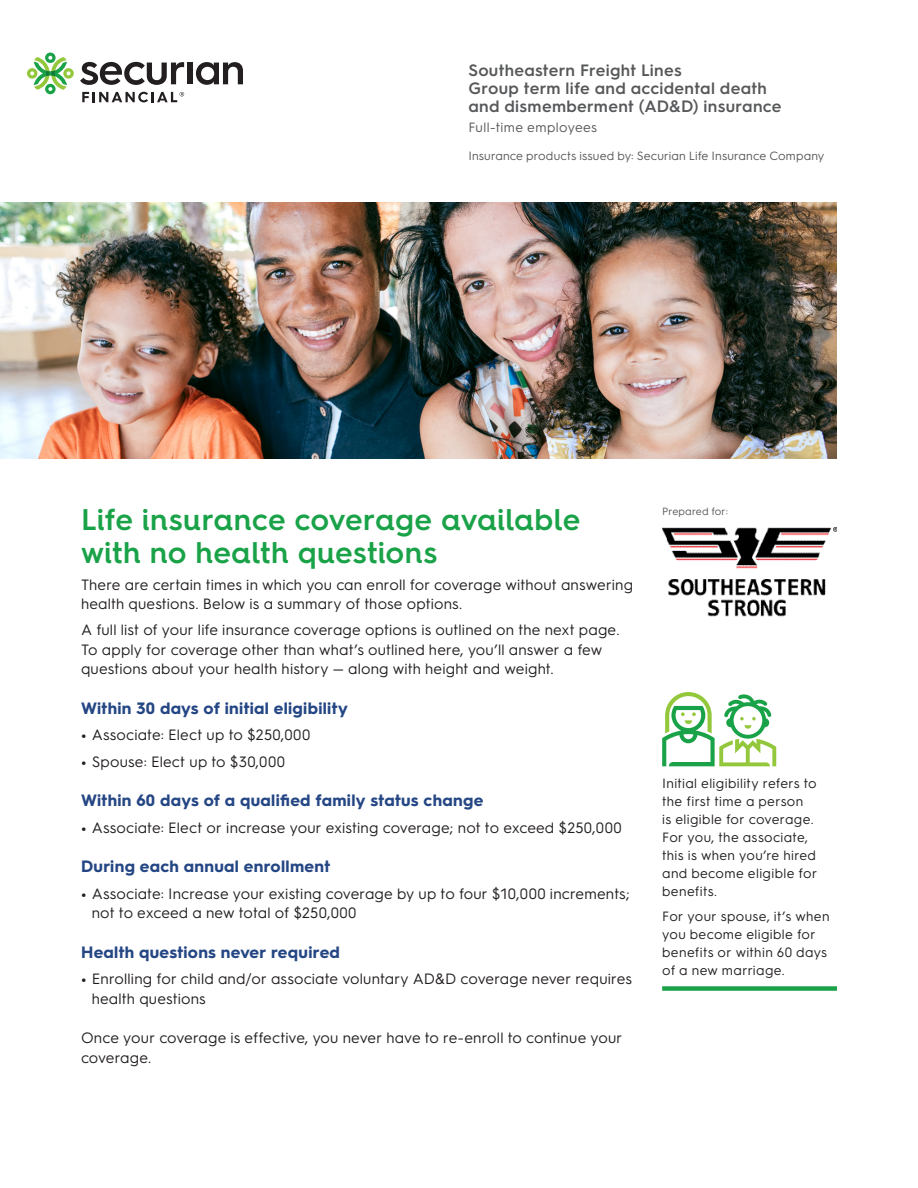
<style>
.page{position:relative;width:918px;height:1188px;background:#fff}
.page>*{position:absolute;margin:0;border:0;box-sizing:border-box;transform-origin:0 0}
.H4_-_SemiBold_20_22_SLATE{font:600 30px/33px "Hurme Geometric Sans 4";letter-spacing:.005em;color:#1aa248}
.SH1__-_Bold_11_13_WATER{font:700 16.5px "Hurme Geometric Sans 3";letter-spacing:.02em;color:#244684}
.P1_-_SemiBold_11_12_SLATE{font:600 16.5px/18px "Hurme Geometric Sans 3";letter-spacing:.02em;color:#57585a}
.B1__-_Reg_10_13_BLK{font:15px/19.5px "Hurme Geometric Sans 3";letter-spacing:.01em;color:#231f20}
.CB1__-_Reg_9_12_BLK{font:13.5px/18px "Hurme Geometric Sans 3";letter-spacing:.03em;color:#231f20}
.P2_-_Regular_9_10_SLATE{font:13.5px "Hurme Geometric Sans 3";letter-spacing:.03em;color:#57585a}
.P3_-_Reg_8_10_SLATE{font:12px "Hurme Geometric Sans 3";letter-spacing:.01em;color:#57585a}
.t1{font:10.5px "Hurme Geometric Sans 3";letter-spacing:.015em;color:#57585a}
.s1{font-weight:700}
</style>
<div class="page">
<svg style="left:27px;top:53px;width:47px;height:41px"></svg>
<svg style="left:80px;top:62px;width:104px;height:23px"></svg>
<div style="left:188px;top:63px;width:5px;height:21px;background:#231f20"></div>
<svg style="left:196px;top:62px;width:47px;height:23px"></svg>
<svg style="left:82px;top:92px;width:102px;height:10px"></svg>
<img style="left:0;top:202px;width:837px;height:257px">
<div style="left:662px;top:986px;width:175px;height:5px;background:#1aa248"></div>
<svg style="left:662px;top:692px;width:114px;height:74px"></svg>
<img style="left:662px;top:528px;width:175px;height:89px">
<p class="P1_-_SemiBold_11_12_SLATE" style="left:468px;top:60px;width:315px">Southeastern Freight Lines<br>Group term life and accidental death and dismemberment (AD&amp;D) insurance</p>
<p class="P2_-_Regular_9_10_SLATE" style="left:468px;top:118px;width:130px">Full-time employees</p>
<p class="P3_-_Reg_8_10_SLATE" style="left:468px;top:148px;width:358px">Insurance products issued by: Securian Life Insurance Company</p>
<p class="H4_-_SemiBold_20_22_SLATE" style="left:81px;top:503px;width:501px">Life insurance coverage available with no health questions</p>
<p class="B1__-_Reg_10_13_BLK" style="left:81px;top:574px;width:554px">There are certain times in which you can enroll for coverage without answering health questions. Below is a summary of those options.</p>
<p class="B1__-_Reg_10_13_BLK" style="left:81px;top:619px;width:540px">A full list of your life insurance coverage options is outlined on the next page.<br>To apply for coverage other than what’s outlined here, you’ll answer a few questions about your health history — along with height and weight.</p>
<p class="SH1__-_Bold_11_13_WATER" style="left:81px;top:697px;width:268px">Within 30 days of initial eligibility</p>
<p class="B1__-_Reg_10_13_BLK" style="left:81px;top:724px;width:231px"><span class="s1">•</span> Associate: Elect up to $250,000</p>
<p class="B1__-_Reg_10_13_BLK" style="left:81px;top:751px;width:206px"><span class="s1">•</span> Spouse: Elect up to $30,000</p>
<p class="SH1__-_Bold_11_13_WATER" style="left:81px;top:789px;width:404px">Within 60 days of a qualified family status change</p>
<p class="B1__-_Reg_10_13_BLK" style="left:81px;top:817px;width:542px"><span class="s1">•</span> Associate: Elect or increase your existing coverage; not to exceed $250,000</p>
<p class="SH1__-_Bold_11_13_WATER" style="left:81px;top:855px;width:251px">During each annual enrollment</p>
<p class="B1__-_Reg_10_13_BLK" style="left:92px;top:883px;width:540px;text-indent:-11px"><span class="s1">•</span> Associate: Increase your existing coverage by up to four $10,000 increments; not to exceed a new total of $250,000</p>
<p class="SH1__-_Bold_11_13_WATER" style="left:81px;top:941px;width:260px">Health questions never required</p>
<p class="B1__-_Reg_10_13_BLK" style="left:92px;top:968px;width:542px;text-indent:-11px"><span class="s1">•</span> Enrolling for child and/or associate voluntary AD&amp;D coverage never requires health questions</p>
<p class="B1__-_Reg_10_13_BLK" style="left:81px;top:1027px;width:543px">Once your coverage is effective, you never have to re-enroll to continue your coverage.</p>
<p class="t1" style="left:662px;top:504px;width:67px">Prepared for:</p>
<p class="CB1__-_Reg_9_12_BLK" style="left:662px;top:774px;width:157px">Initial eligibility refers to the first time a person<br>is eligible for coverage.<br>For you, the associate, this is when you’re hired and become eligible for benefits.</p>
<p class="CB1__-_Reg_9_12_BLK" style="left:662px;top:906px;width:169px">For your spouse, it’s when you become eligible for benefits or within 60 days of a new marriage.</p>
</div>
